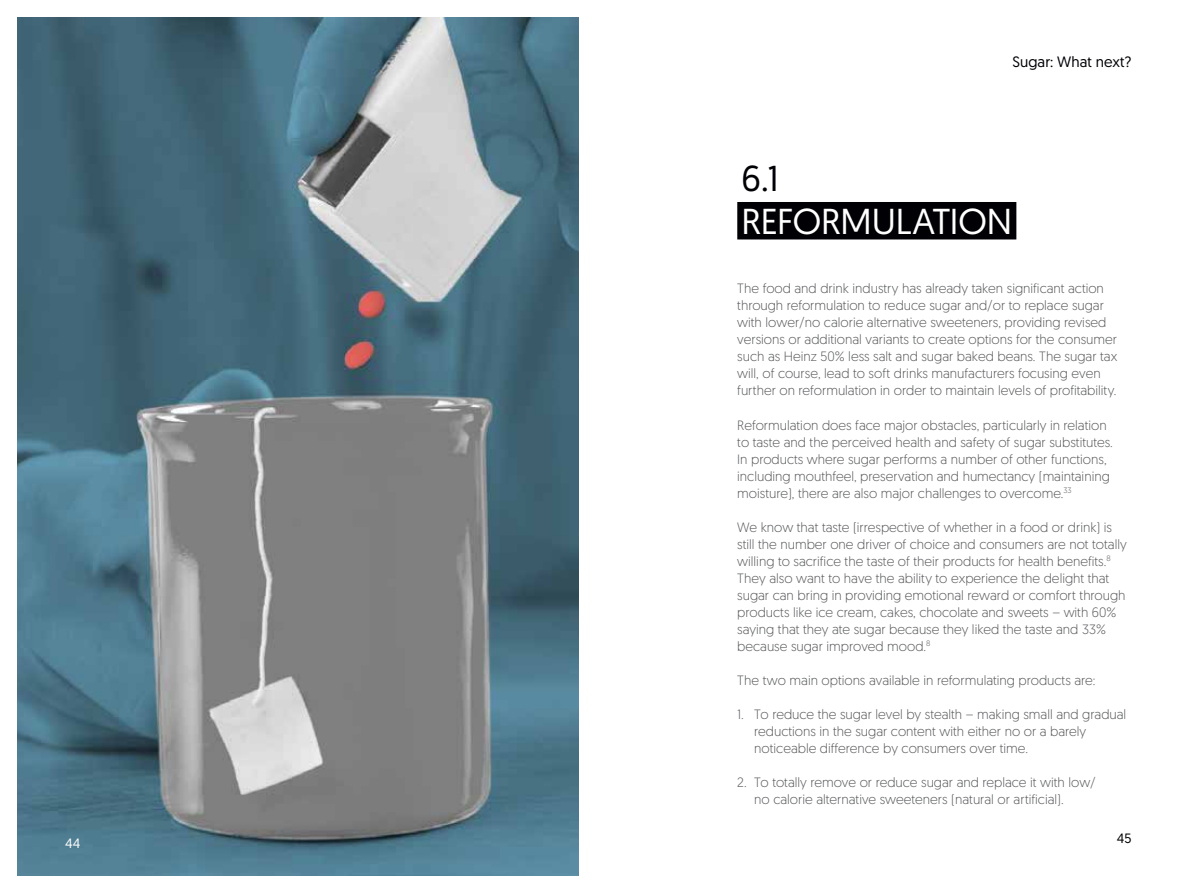
<style>
.page{position:relative;width:1191px;height:893px;background:#fff}
.page>*{position:absolute;margin:0;border:0;box-sizing:border-box;transform-origin:0 0}
.t1{font:36px "Geomanist";letter-spacing:-.005em;color:#fff}
.t2{font:36px "Geomanist";color:#000005}
.t3{font:15px "Geomanist";letter-spacing:.005em;color:#000005}
.t4{font:300 13.5px/17px "Geomanist";color:#58595b}
.t5{font:13.5px "Geomanist";color:#000}
.t6{font:13.5px "Geomanist";color:#fff}
</style>
<div class="page">
<img style="left:17px;top:17px;width:561px;height:859px">
<div style="left:737px;top:202px;width:279px;height:37px;background:#000005"></div>
<p class="t6" style="left:65px;top:834px;width:17px">44</p>
<p class="t3" style="left:1012px;top:52px;width:120px">Sugar: What next?</p>
<h1 class="t2" style="left:741px;top:155px;width:39px">6.1</h1>
<h1 class="t1" style="left:741px;top:198px;width:272px">REFORMULATION</h1>
<p class="t4" style="left:737px;top:280px;width:381px">The food and drink industry has already taken significant action through reformulation to reduce sugar and/or to replace sugar with lower/no calorie alternative sweeteners, providing revised versions or additional variants to create options for the consumer such as Heinz 50% less salt and sugar baked beans. The sugar tax will, of course, lead to soft drinks manufacturers focusing even further on reformulation in order to maintain levels of profitability.</p>
<p class="t4" style="left:737px;top:416px;width:377px">Reformulation does face major obstacles, particularly in relation to taste and the perceived health and safety of sugar substitutes.<br>In products where sugar performs a number of other functions, including mouthfeel, preservation and humectancy (maintaining moisture), there are also major challenges to overcome.<sup>33</sup></p>
<p class="t4" style="left:737px;top:518px;width:391px">We know that taste (irrespective of whether in a food or drink) is still the number one driver of choice and consumers are not totally willing to sacrifice the taste of their products for health benefits.<sup>8<br></sup>They also want to have the ability to experience the delight that sugar can bring in providing emotional reward or comfort through products like ice cream, cakes, chocolate and sweets – with 60% saying that they ate sugar because they liked the taste and 33% because sugar improved mood.<sup>8</sup></p>
<p class="t4" style="left:737px;top:671px;width:360px">The two main options available in reformulating products are:</p>
<p class="t4" style="left:754px;top:705px;width:373px;text-indent:-17px">1. To reduce the sugar level by stealth – making small and gradual reductions in the sugar content with either no or a barely noticeable difference by consumers over time.</p>
<p class="t4" style="left:754px;top:773px;width:343px;text-indent:-17px">2. To totally remove or reduce sugar and replace it with low/ no calorie alternative sweeteners (natural or artificial).</p>
<p class="t5" style="left:1116px;top:829px;width:16px">45</p>
</div>
